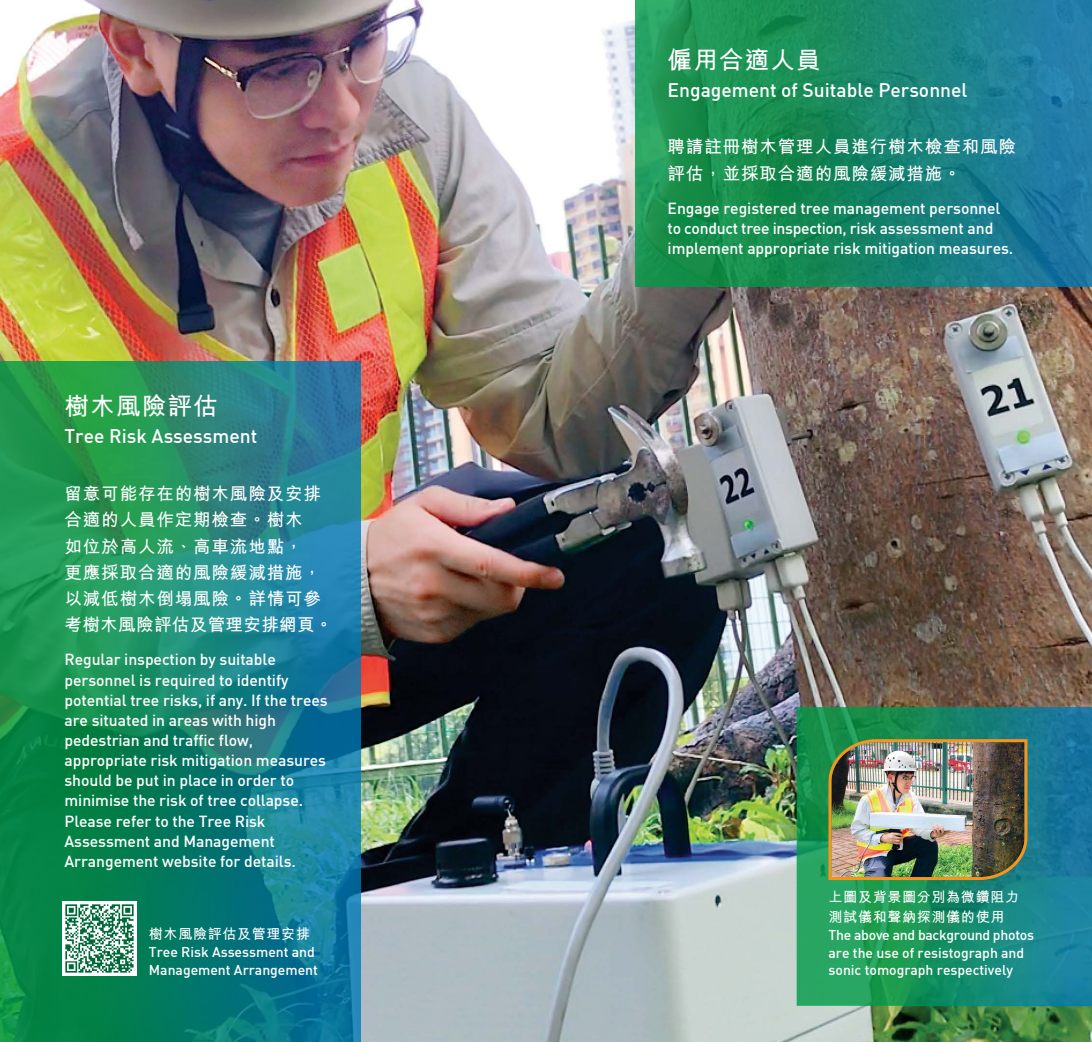
<style>
.page{position:relative;width:1092px;height:1042px;background:#fff}
.page>*{position:absolute;margin:0;border:0;box-sizing:border-box;transform-origin:0 0}
.t1{font:700 24.5px "M Hei HK";letter-spacing:.05em;color:#fff}
.t2{font:19.25px "DIN Medium";color:#fff}
.t3{font:700 17.5px/26.2px "M Hei HK";letter-spacing:.05em;color:#fff}
.t4{font:15.75px/20.1px "DIN Medium";letter-spacing:-.005em;color:#fff}
.t5{font:14px/17.5px "DIN Medium";color:#fff}
.t6{font:700 14px/19.2px "M Hei HK";letter-spacing:.05em;color:#fff}
</style>
<div class="page">
<img style="left:0;top:0;width:1091px;height:1042px">
<svg style="left:635px;top:0;width:456px;height:286px"></svg>
<svg style="left:0;top:362px;width:361px;height:680px"></svg>
<svg style="left:796px;top:707px;width:295px;height:299px"></svg>
<img style="left:827px;top:738px;width:201px;height:143px">
<img style="left:62px;top:901px;width:74px;height:74px">
<img style="left:69px;top:15px;width:25px;height:25px">
<h1 class="t1" style="left:64px;top:388px;width:155px">樹木風險評估</h1>
<p class="t2" style="left:64px;top:424px;width:194px">Tree Risk Assessment</p>
<p class="t3" style="left:64px;top:479px;width:269px">留意可能存在的樹木風險及安排合適的人員作定期檢查。樹木<br>如位於高人流、高車流地點，<br>更應採取合適的風險緩減措施，以減低樹木倒塌風險。詳情可參考樹木風險評估及管理安排網頁。</p>
<p class="t4" style="left:64px;top:649px;width:265px">Regular inspection by suitable personnel is required to identify potential tree risks, if any. If the trees are situated in areas with high pedestrian and traffic flow, appropriate risk mitigation measures should be put in place in order to minimise the risk of tree collapse.<br>Please refer to the Tree Risk Assessment and Management Arrangement website for details.</p>
<p class="t6" style="left:149px;top:922px;width:162px">樹木風險評估及管理安排</p>
<p class="t5" style="left:149px;top:943px;width:170px">Tree Risk Assessment and<br>Management Arrangement</p>
<h1 class="t1" style="left:667px;top:42px;width:155px">僱用合適人員</h1>
<p class="t2" style="left:667px;top:77px;width:301px">Engagement of Suitable Personnel</p>
<p class="t3" style="left:667px;top:132px;width:350px">聘請註冊樹木管理人員進行樹木檢查和風險評估，並採取合適的風險緩減措施。</p>
<p class="t4" style="left:667px;top:197px;width:347px">Engage registered tree management personnel to conduct tree inspection, risk assessment and implement appropriate risk mitigation measures.</p>
<p class="t6" style="left:828px;top:886px;width:192px">上圖及背景圖分別為微鑽阻力測試儀和聲納探測儀的使用</p>
<p class="t5" style="left:828px;top:926px;width:207px">The above and background photos are the use of resistograph and sonic tomograph respectively</p>
</div>
